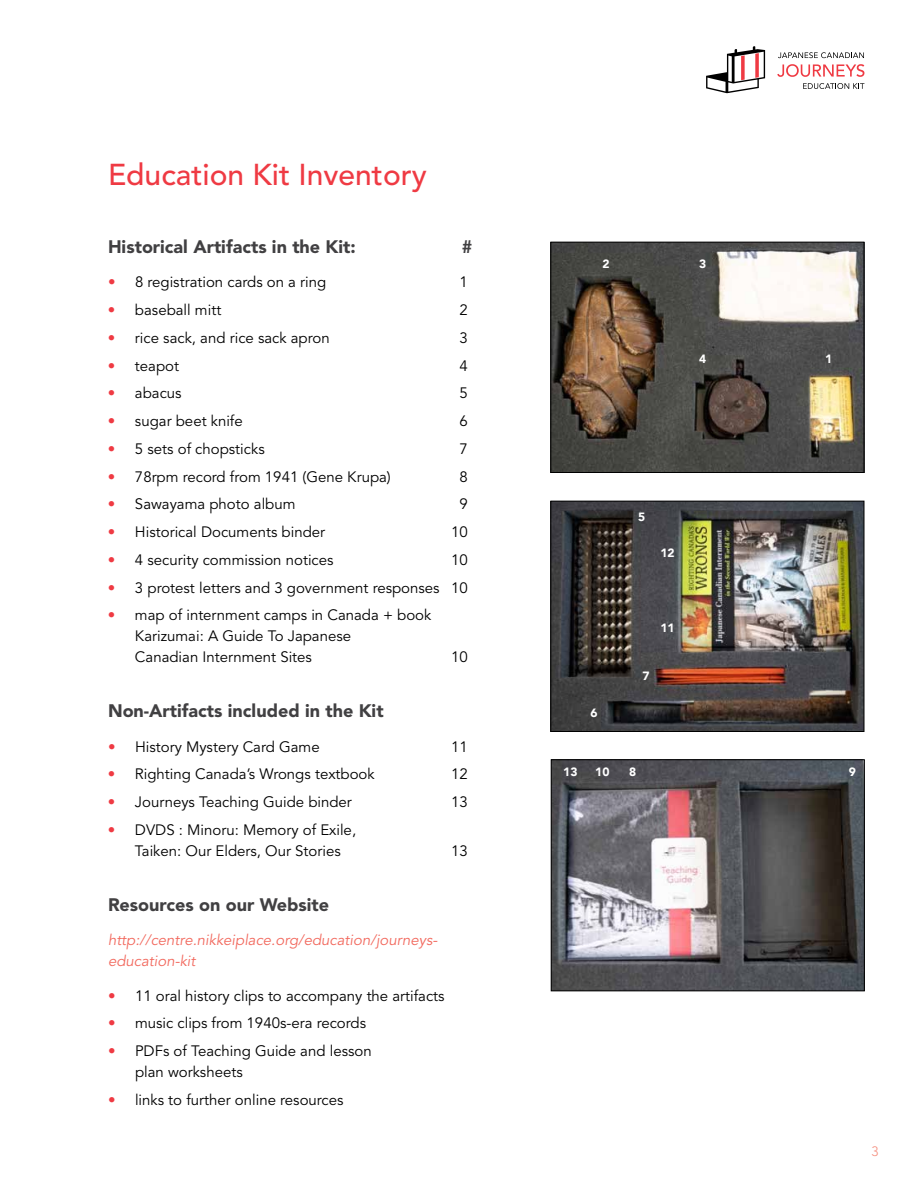
<style>
.page{position:relative;width:918px;height:1188px;background:#fff}
.page>*{position:absolute;margin:0;border:0;box-sizing:border-box;transform-origin:0 0}
.t1{font:500 30px "Avenir LT Std";color:#ef3a43}
.t2{font:900 18px "Avenir LT Std";color:#414042}
.t3{font:15px/21px "Avenir LT Std";color:#000}
.t4{font:italic 15px/21px "Avenir LT Std";color:#f2695e}
.t5{font:300 13.5px "Avenir LT Std";color:#f58d7d}
.t6{font:900 12px "Avenir";color:#fff}
.s1{color:#ef3a43}
</style>
<div class="page">
<svg style="left:777px;top:64px;width:87px;height:13px"></svg>
<svg style="left:778px;top:52px;width:86px;height:6px"></svg>
<svg style="left:803px;top:83px;width:61px;height:6px"></svg>
<svg style="left:706px;top:46px;width:59px;height:47px"></svg>
<img style="left:553px;top:761px;width:310px;height:228px">
<div style="left:551px;top:759px;width:314px;height:232px;border:1px solid #000"></div>
<img style="left:552px;top:503px;width:310px;height:227px">
<div style="left:550px;top:501px;width:314px;height:231px;border:1px solid #000"></div>
<img style="left:552px;top:244px;width:310px;height:227px">
<div style="left:550px;top:242px;width:314px;height:231px;border:1px solid #000"></div>
<h1 class="t1" style="left:108px;top:157px;width:320px">Education Kit Inventory</h1>
<p class="t2" style="left:108px;top:236px;width:249px">Historical Artifacts in the Kit:</p>
<p class="t2" style="left:462px;top:236px;width:12px">#</p>
<p class="t3" style="left:108px;top:272px;width:220px"><span class="s1">•</span> 8 registration cards on a ring</p>
<p class="t3" style="left:460px;top:272px;width:10px">1</p>
<p class="t3" style="left:108px;top:300px;width:115px"><span class="s1">•</span> baseball mitt</p>
<p class="t3" style="left:460px;top:300px;width:10px">2</p>
<p class="t3" style="left:108px;top:328px;width:223px"><span class="s1">•</span> rice sack, and rice sack apron</p>
<p class="t3" style="left:460px;top:328px;width:10px">3</p>
<p class="t3" style="left:108px;top:355px;width:73px"><span class="s1">•</span> teapot</p>
<p class="t3" style="left:460px;top:355px;width:10px">4</p>
<p class="t3" style="left:108px;top:383px;width:75px"><span class="s1">•</span> abacus</p>
<p class="t3" style="left:460px;top:383px;width:10px">5</p>
<p class="t3" style="left:108px;top:411px;width:136px"><span class="s1">•</span> sugar beet knife</p>
<p class="t3" style="left:460px;top:411px;width:10px">6</p>
<p class="t3" style="left:108px;top:439px;width:158px"><span class="s1">•</span> 5 sets of chopsticks</p>
<p class="t3" style="left:460px;top:439px;width:10px">7</p>
<p class="t3" style="left:108px;top:466px;width:284px"><span class="s1">•</span> 78rpm record from 1941 (Gene Krupa)</p>
<p class="t3" style="left:460px;top:466px;width:10px">8</p>
<p class="t3" style="left:108px;top:494px;width:189px"><span class="s1">•</span> Sawayama photo album</p>
<p class="t3" style="left:460px;top:494px;width:10px">9</p>
<p class="t3" style="left:108px;top:522px;width:219px"><span class="s1">•</span> Historical Documents binder</p>
<p class="t3" style="left:451px;top:522px;width:18px">10</p>
<p class="t3" style="left:108px;top:550px;width:227px"><span class="s1">•</span> 4 security commission notices</p>
<p class="t3" style="left:451px;top:550px;width:18px">10</p>
<p class="t3" style="left:108px;top:577px;width:361px"><span class="s1">•</span> 3 protest letters and 3 government responses 10</p>
<p class="t3" style="left:135px;top:605px;width:298px;text-indent:-27px"><span class="s1">•</span> map of internment camps in Canada + book<br>Karizumai: A Guide To Japanese<br>Canadian Internment Sites</p>
<p class="t3" style="left:451px;top:647px;width:18px">10</p>
<p class="t2" style="left:108px;top:700px;width:277px">Non-Artifacts included in the Kit</p>
<p class="t3" style="left:108px;top:736px;width:213px"><span class="s1">•</span> History Mystery Card Game</p>
<p class="t3" style="left:451px;top:736px;width:18px">11</p>
<p class="t3" style="left:108px;top:764px;width:268px"><span class="s1">•</span> Righting Canada’s Wrongs textbook</p>
<p class="t3" style="left:451px;top:764px;width:18px">12</p>
<p class="t3" style="left:108px;top:792px;width:245px"><span class="s1">•</span> Journeys Teaching Guide binder</p>
<p class="t3" style="left:451px;top:792px;width:18px">13</p>
<p class="t3" style="left:135px;top:820px;width:223px;text-indent:-27px"><span class="s1">•</span> DVDS : Minoru: Memory of Exile,<br>Taiken: Our Elders, Our Stories</p>
<p class="t3" style="left:451px;top:841px;width:18px">13</p>
<p class="t2" style="left:108px;top:894px;width:223px">Resources on our Website</p>
<p class="t4" style="left:108px;top:930px;width:331px">http://centre.nikkeiplace.org/education/journeys&shy;education-kit</p>
<p class="t3" style="left:108px;top:985px;width:338px"><span class="s1">•</span> 11 oral history clips to accompany the artifacts</p>
<p class="t3" style="left:108px;top:1013px;width:260px"><span class="s1">•</span> music clips from 1940s-era records</p>
<p class="t3" style="left:135px;top:1041px;width:238px;text-indent:-27px"><span class="s1">•</span> PDFs of Teaching Guide and lesson plan worksheets</p>
<p class="t3" style="left:108px;top:1090px;width:237px"><span class="s1">•</span> links to further online resources</p>
<p class="t6" style="left:602px;top:254px;width:9px">2</p>
<p class="t6" style="left:699px;top:254px;width:9px">3</p>
<p class="t6" style="left:699px;top:349px;width:9px">4</p>
<p class="t6" style="left:591px;top:702px;width:9px">6</p>
<p class="t6" style="left:638px;top:506px;width:9px">5</p>
<p class="t6" style="left:660px;top:543px;width:16px">12</p>
<p class="t6" style="left:660px;top:618px;width:16px">11</p>
<p class="t6" style="left:643px;top:665px;width:9px">7</p>
<p class="t6" style="left:825px;top:349px;width:9px">1</p>
<p class="t6" style="left:563px;top:761px;width:16px">13</p>
<p class="t6" style="left:595px;top:761px;width:16px">10</p>
<p class="t6" style="left:629px;top:761px;width:9px">8</p>
<p class="t6" style="left:849px;top:762px;width:9px">9</p>
<p class="t5" style="left:872px;top:1143px;width:9px">3</p>
</div>
